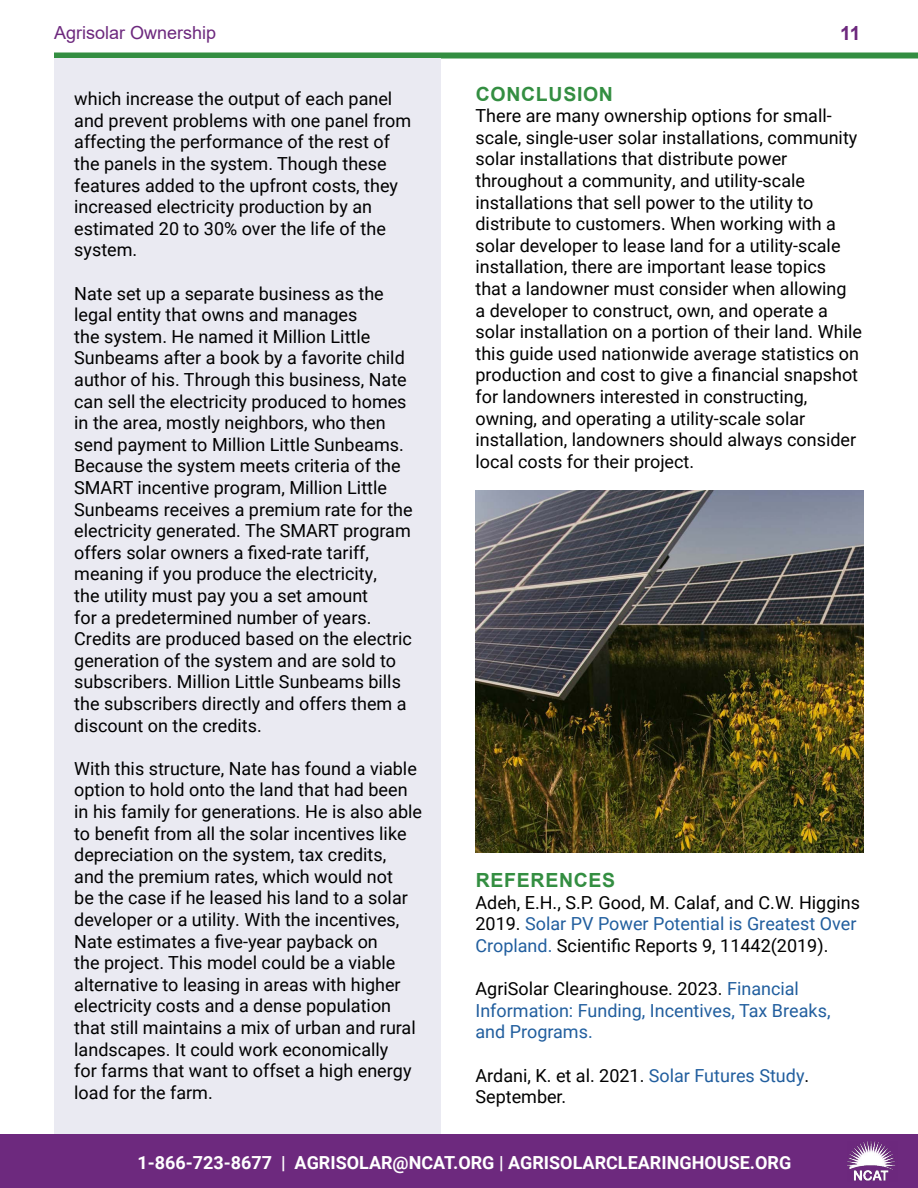
<style>
.page{position:relative;width:918px;height:1188px;background:#fff}
.page>*{position:absolute;margin:0;border:0;box-sizing:border-box;transform-origin:0 0}
.t1{font:700 19.5px "Arial";letter-spacing:.035em;color:#338e41}
.t2{font:700 19.5px "Arial";color:#6d297e}
.t3{font:18px/21.6px "Roboto";color:#000}
.t4{font:18px/21.6px "Roboto";color:#215e9e}
.t5{font:700 18px "Roboto";color:#fff}
.t6{font:18px "Arial";color:#6d297e}
.s1{color:#215e9e}
.s2{color:#000}
</style>
<div class="page">
<div style="left:54px;top:52px;width:864px;height:6px;background:#338e41"></div>
<div style="left:0;top:1134px;width:918px;height:54px;background:#6d297e"></div>
<img style="left:848px;top:1142px;width:48px;height:39px">
<div style="left:54px;top:58px;width:387px;height:1076px;background:#eaeaf2"></div>
<img style="left:476px;top:491px;width:388px;height:362px">
<p class="t6" style="left:54px;top:20px;width:164px">Agrisolar Ownership</p>
<p class="t3" style="left:74px;top:87px;width:338px">which increase the output of each panel and prevent problems with one panel from affecting the performance of the rest of the panels in the system. Though these features added to the upfront costs, they increased electricity production by an estimated 20 to 30% over the life of the system.</p>
<p class="t3" style="left:74px;top:282px;width:340px">Nate set up a separate business as the legal entity that owns and manages<br>the system. He named it Million Little Sunbeams after a book by a favorite child author of his. Through this business, Nate can sell the electricity produced to homes in the area, mostly neighbors, who then send payment to Million Little Sunbeams.<br>Because the system meets criteria of the SMART incentive program, Million Little Sunbeams receives a premium rate for the electricity generated. The SMART program offers solar owners a fixed-rate tariff, meaning if you produce the electricity,<br>the utility must pay you a set amount<br>for a predetermined number of years.<br>Credits are produced based on the electric generation of the system and are sold to subscribers. Million Little Sunbeams bills the subscribers directly and offers them a discount on the credits.</p>
<p class="t3" style="left:74px;top:757px;width:349px">With this structure, Nate has found a viable option to hold onto the land that had been in his family for generations. He is also able to benefit from all the solar incentives like depreciation on the system, tax credits,<br>and the premium rates, which would not<br>be the case if he leased his land to a solar developer or a utility. With the incentives, Nate estimates a five-year payback on<br>the project. This model could be a viable alternative to leasing in areas with higher electricity costs and a dense population that still maintains a mix of urban and rural landscapes. It could work economically<br>for farms that want to offset a high energy load for the farm.</p>
<p class="t2" style="left:840px;top:19px;width:22px">11</p>
<p class="t1" style="left:476px;top:80px;width:139px">CONCLUSION</p>
<p class="t3" style="left:476px;top:104px;width:388px">There are many ownership options for small&shy;scale, single-user solar installations, community solar installations that distribute power throughout a community, and utility-scale installations that sell power to the utility to distribute to customers. When working with a solar developer to lease land for a utility-scale installation, there are important lease topics that a landowner must consider when allowing<br>a developer to construct, own, and operate a solar installation on a portion of their land. While this guide used nationwide average statistics on production and cost to give a financial snapshot for landowners interested in constructing, owning, and operating a utility-scale solar installation, landowners should always consider local costs for their project.</p>
<p class="t1" style="left:476px;top:867px;width:141px">REFERENCES</p>
<p class="t3" style="left:476px;top:891px;width:386px">Adeh, E.H., S.P. Good, M. Calaf, and C.W. Higgins<br>2019. <span class="s1">Solar PV Power Potential is Greatest Over<br>Cropland.</span> Scientific Reports 9, 11442(2019).</p>
<p class="t4" style="left:476px;top:977px;width:357px"><span class="s2">AgriSolar Clearinghouse. 2023.</span> Financial<br>Information: Funding, Incentives, Tax Breaks, and Programs.</p>
<p class="t3" style="left:476px;top:1064px;width:335px">Ardani, K. et al. 2021. <span class="s1">Solar Futures Study</span>.<br>September.</p>
<p class="t5" style="left:138px;top:1150px;width:655px">1-866-723-8677 | AGRISOLAR@NCAT.ORG | AGRISOLARCLEARINGHOUSE.ORG</p>
</div>
